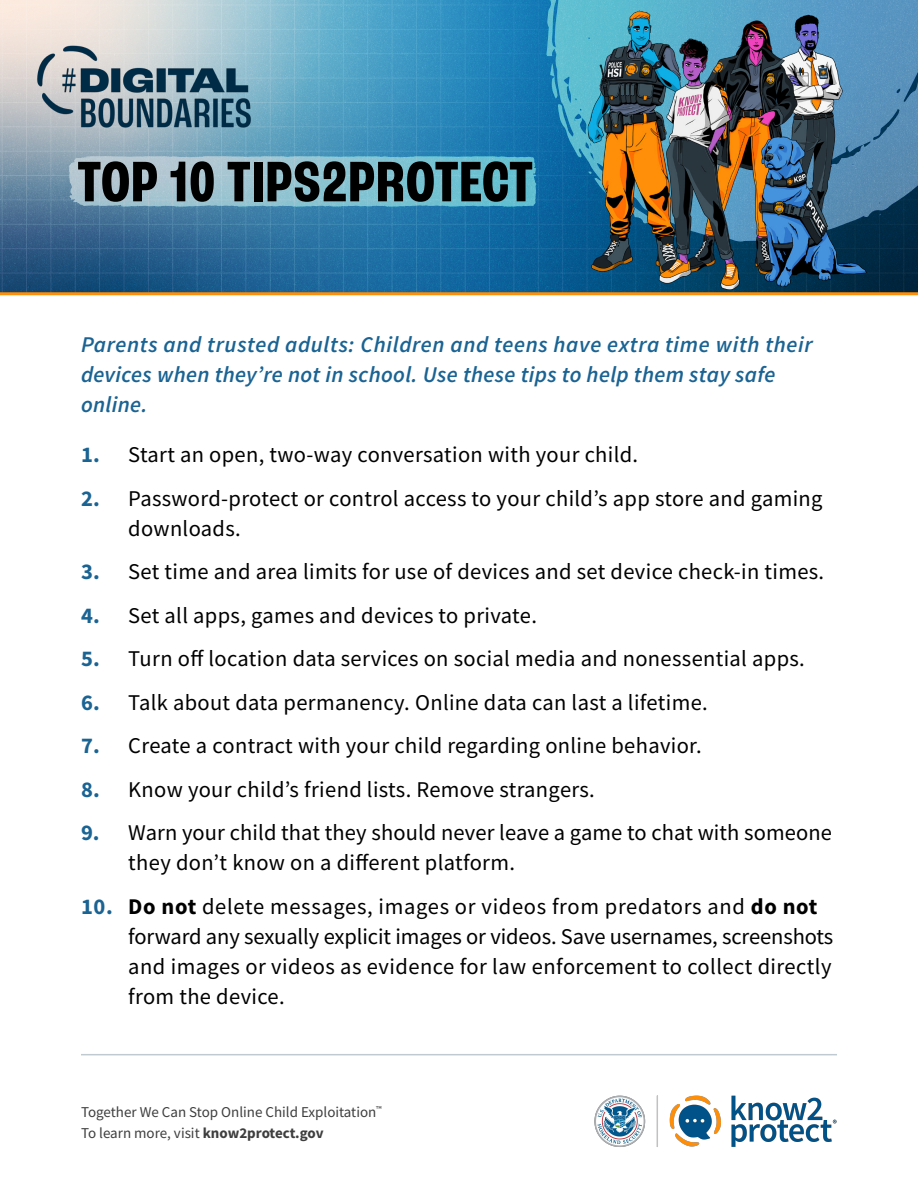
<style>
.page{position:relative;width:918px;height:1188px;background:#fff}
.page>*{position:absolute;margin:0;border:0;box-sizing:border-box;transform-origin:0 0}
.t1{font:700 condensed 60px "Roc Grotesk";letter-spacing:.015em;color:#000}
.t2{font:22.5px/30px "Source Sans Pro";letter-spacing:.015em;color:#000}
.Body_Copy__Last{font:italic 600 22.5px/30px "Source Sans Pro";letter-spacing:.015em;color:#1a6393}
.t3{font:15px "Source Sans Pro";color:#3e3e3f}
.s1{font-weight:700;color:#1a6393}
.s2{font-weight:700}
</style>
<div class="page">
<img style="left:0;top:0;width:918px;height:292px">
<hr style="left:81px;top:1054px;width:756px;height:1px;background:#bfcad1">
<img style="left:35px;top:43px;width:218px;height:87px">
<hr style="left:0;top:292px;width:918px;height:3px;background:#ff8f08">
<img style="left:560px;top:0;width:318px;height:296px">
<img style="left:594px;top:1095px;width:243px;height:52px">
<h1 class="t1" style="left:78px;top:146px;width:457px">TOP 10 TIPS2PROTECT</h1>
<p class="Body_Copy__Last" style="left:81px;top:330px;width:733px">Parents and trusted adults: Children and teens have extra time with their devices when they’re not in school. Use these tips to help them stay safe online.</p>
<p class="t2" style="left:81px;top:440px;width:559px"><span class="s1">1.</span> Start an open, two-way conversation with your child.</p>
<p class="t2" style="left:128px;top:483px;width:696px;text-indent:-47px"><span class="s1">2.</span> Password-protect or control access to your child’s app store and gaming downloads.</p>
<p class="t2" style="left:81px;top:557px;width:745px"><span class="s1">3.</span> Set time and area limits for use of devices and set device check-in times.</p>
<p class="t2" style="left:81px;top:600px;width:457px"><span class="s1">4.</span> Set all apps, games and devices to private.</p>
<p class="t2" style="left:81px;top:644px;width:725px"><span class="s1">5.</span> Turn off location data services on social media and nonessential apps.</p>
<p class="t2" style="left:81px;top:687px;width:628px"><span class="s1">6.</span> Talk about data permanency. Online data can last a lifetime.</p>
<p class="t2" style="left:81px;top:731px;width:622px"><span class="s1">7.</span> Create a contract with your child regarding online behavior.</p>
<p class="t2" style="left:81px;top:774px;width:515px"><span class="s1">8.</span> Know your child’s friend lists. Remove strangers.</p>
<p class="t2" style="left:128px;top:818px;width:705px;text-indent:-47px"><span class="s1">9.</span> Warn your child that they should never leave a game to chat with someone they don’t know on a different platform.</p>
<p class="t2" style="left:128px;top:891px;width:706px;text-indent:-47px"><span class="s1">10.</span> <span class="s2">Do not</span> delete messages, images or videos from predators and <span class="s2">do not </span>forward any sexually explicit images or videos. Save usernames, screenshots and images or videos as evidence for law enforcement to collect directly from the device.</p>
<p class="t3" style="left:81px;top:1102px;width:302px">Together We Can Stop Online Child Exploitation<sup>™</sup></p>
<p class="t3" style="left:81px;top:1123px;width:244px">To learn more, visit <span class="s2">know2protect.gov</span></p>
</div>
